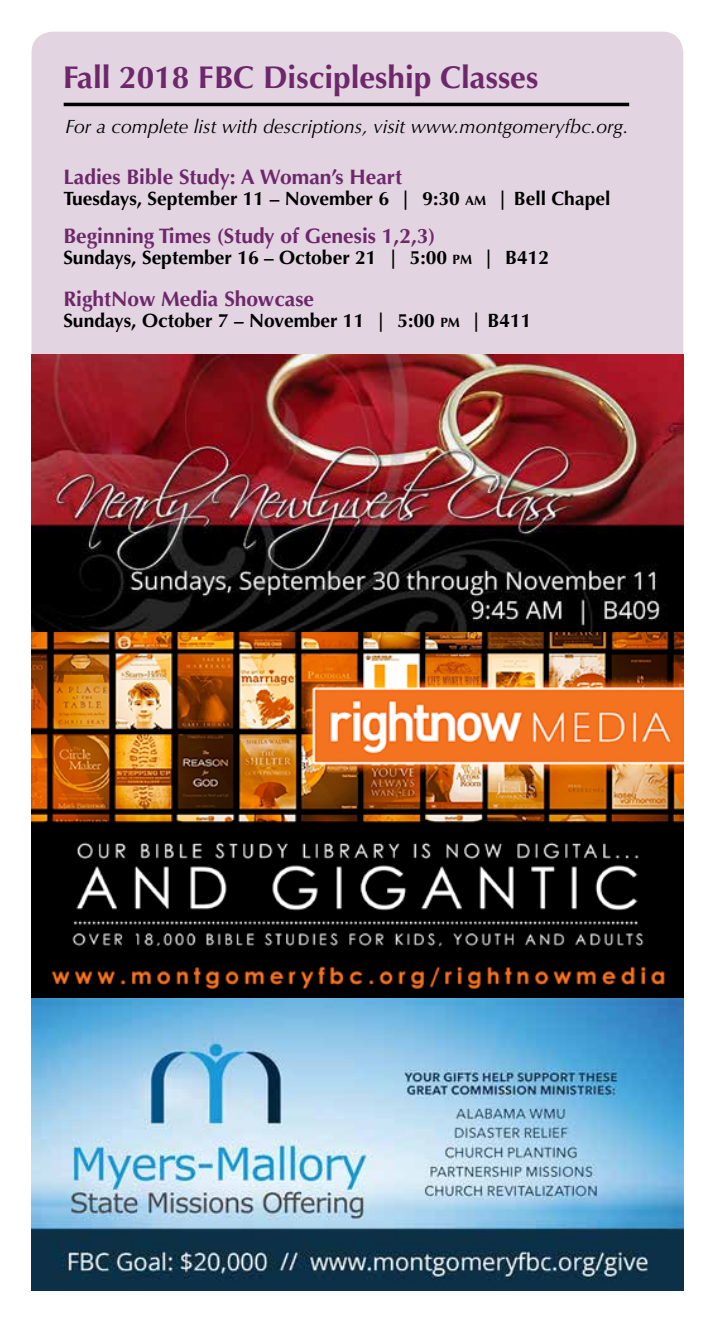
<style>
.page{position:relative;width:715px;height:1323px;background:#fff}
.page>*{position:absolute;margin:0;border:0;box-sizing:border-box;transform-origin:0 0}
.t1{font:700 31.5px "Optima";color:#6d276a}
.t2{font:700 21px "Optima";color:#6d276a}
.t3{font:700 19.25px "Optima";color:#000}
.t4{font:italic 19.25px "Optima";color:#000}
.s1{font-size:13.47px}
</style>
<div class="page">
<div style="left:32px;top:32px;width:650px;height:465px;background:#e2d4e1;border-radius:21px"></div>
<hr style="left:64px;top:103px;width:564px;height:3px;background:#000">
<img style="left:31px;top:354px;width:651px;height:279px">
<img style="left:31px;top:633px;width:651px;height:658px">
<h1 class="t1" style="left:63px;top:59px;width:476px">Fall 2018 FBC Discipleship Classes</h1>
<p class="t4" style="left:65px;top:115px;width:564px">For a complete list with descriptions, visit www.montgomeryfbc.org.</p>
<p class="t2" style="left:63px;top:164px;width:340px">Ladies Bible Study: A Woman’s Heart</p>
<p class="t3" style="left:63px;top:187px;width:548px">Tuesdays, September 11 – November 6 | 9:30 <span class="s1">AM</span> | Bell Chapel</p>
<p class="t2" style="left:63px;top:224px;width:373px">Beginning Times (Study of Genesis 1,2,3)</p>
<p class="t3" style="left:63px;top:247px;width:487px">Sundays, September 16 – October 21 | 5:00 <span class="s1">PM</span> | B412</p>
<p class="t2" style="left:63px;top:287px;width:252px">RightNow Media Showcase</p>
<p class="t3" style="left:63px;top:310px;width:469px">Sundays, October 7 – November 11 | 5:00 <span class="s1">PM</span> | B411</p>
</div>
